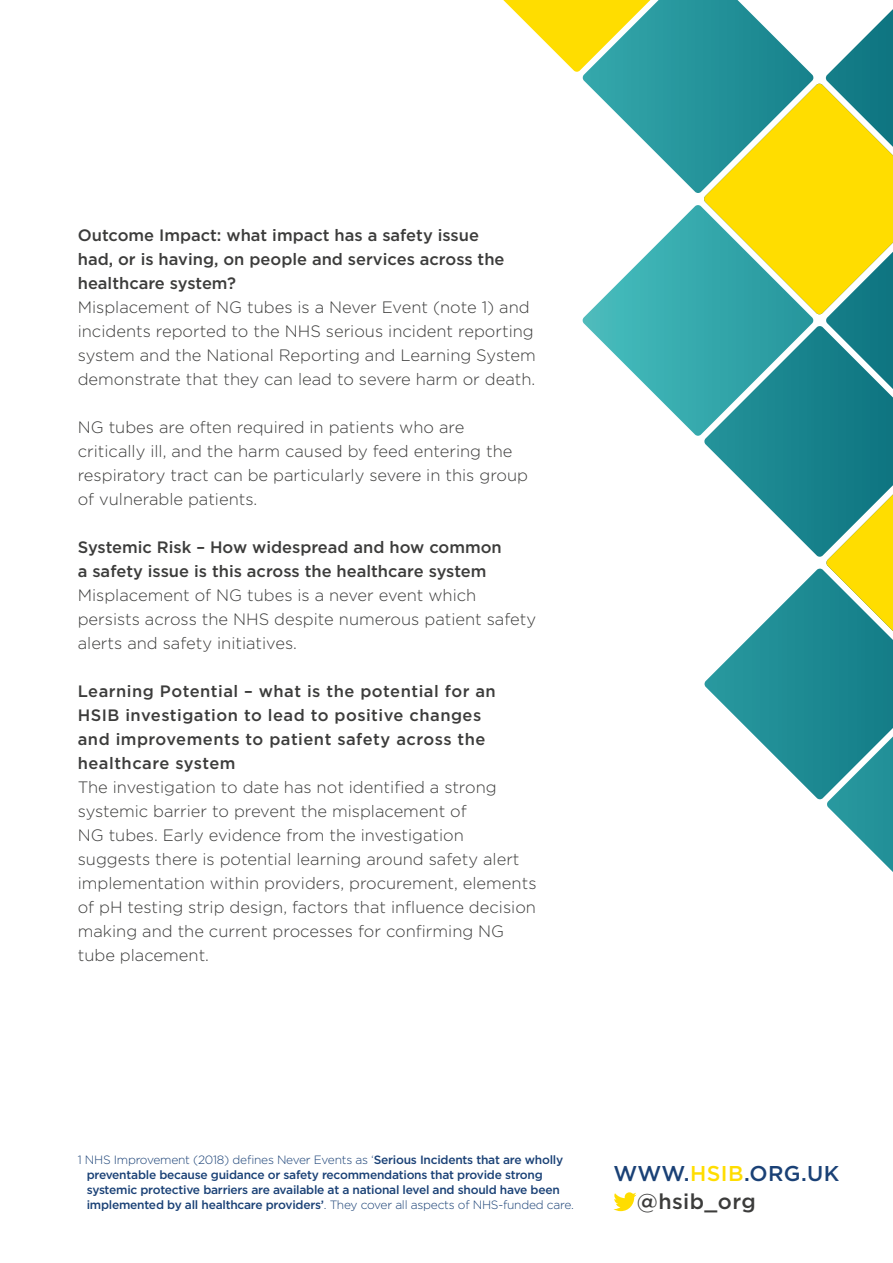
<style>
.page{position:relative;width:893px;height:1263px;background:#fff}
.page>*{position:absolute;margin:0;border:0;box-sizing:border-box;transform-origin:0 0}
.t1{font:500 21.45px/27.6px "Gotham";letter-spacing:.02em;color:#1a4176}
.t2{font:300 16.5px/24px "Gotham";color:#3c3c3b}
.t3{font:500 16.5px/24px "Gotham";color:#3c3c3b}
.t4{font:500 16.5px/24px "Gotham";letter-spacing:.03em;color:#3c3c3b}
.t5{font:500 12px/15px "Gotham";letter-spacing:-.02em;color:#1a4176}
.s1{font-weight:300}
.s2{color:#fd0}
.s3{color:#3c3c3b}
</style>
<div class="page">
<svg style="left:613px;top:1192px;width:24px;height:19px"></svg>
<svg style="left:503px;top:0;width:390px;height:872px"></svg>
<p class="t3" style="left:78px;top:223px;width:428px">Outcome Impact: what impact has a safety issue had, or is having, on people and services across the healthcare system?</p>
<p class="t2" style="left:78px;top:294px;width:459px">Misplacement of NG tubes is a Never Event (note 1) and incidents reported to the NHS serious incident reporting system and the National Reporting and Learning System demonstrate that they can lead to severe harm or death.</p>
<p class="t2" style="left:78px;top:414px;width:452px">NG tubes are often required in patients who are critically ill, and the harm caused by feed entering the respiratory tract can be particularly severe in this group of vulnerable patients.</p>
<p class="t3" style="left:78px;top:535px;width:425px">Systemic Risk – How widespread and how common a safety issue is this across the healthcare system</p>
<p class="t2" style="left:78px;top:582px;width:460px">Misplacement of NG tubes is a never event which persists across the NHS despite numerous patient safety alerts and safety initiatives.</p>
<p class="t4" style="left:78px;top:679px;width:420px">Learning Potential – what is the potential for an HSIB investigation to lead to positive changes and improvements to patient safety across the healthcare system</p>
<p class="t2" style="left:78px;top:775px;width:460px">The investigation to date has not identified a strong systemic barrier to prevent the misplacement of<br>NG tubes. Early evidence from the investigation suggests there is potential learning around safety alert implementation within providers, procurement, elements of pH testing strip design, factors that influence decision making and the current processes for confirming NG tube placement.</p>
<p class="t5" style="left:87px;top:1152px;width:488px;text-indent:-9px"><span class="s1">1 NHS Improvement (2018) defines Never Events as ‘</span>Serious Incidents that are wholly preventable because guidance or safety recommendations that provide strong systemic protective barriers are available at a national level and should have been implemented by all healthcare providers’<span class="s1">. They cover all aspects of NHS-funded care.</span></p>
<h1 class="t1" style="left:637px;top:1160px;width:204px;text-indent:-24px">WWW.<span class="s2">HSIB</span>.ORG.UK <span class="s3">@hsib_org</span></h1>
</div>
